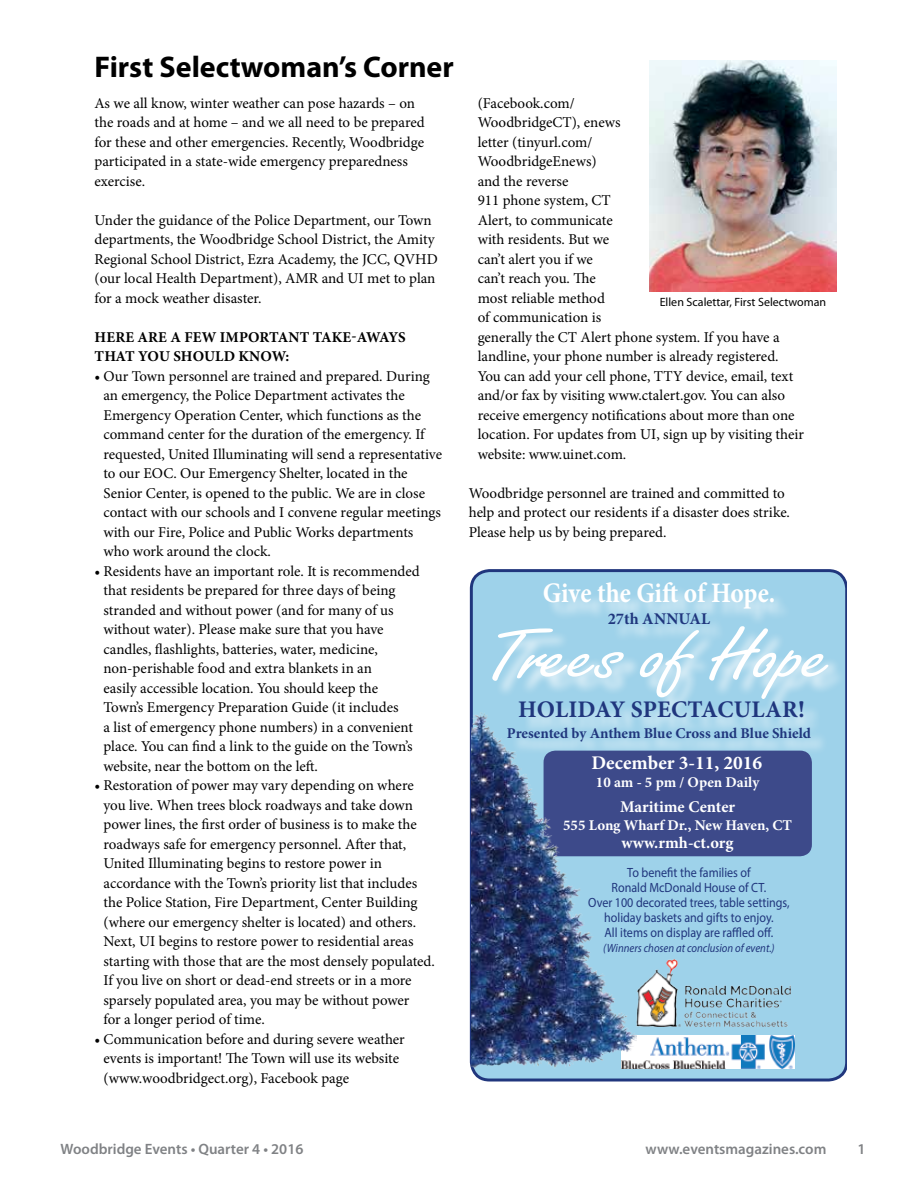
<style>
.page{position:relative;width:918px;height:1188px;background:#fff}
.page>*{position:absolute;margin:0;border:0;box-sizing:border-box;transform-origin:0 0}
.t1{font:75.9px "Freestyle Script";color:#fff;scale:1.3 1}
.t2{font:700 30px "Myriad Pro";color:#000}
.t3{font:700 28.35px "Minion Pro";letter-spacing:-.005em;color:#fff;scale:.9 1}
.t4{font:700 23.85px "Minion Pro";letter-spacing:.005em;color:#20367d}
.t5{font:700 19.35px "Minion Pro";color:#fff}
.t6{font:700 16.35px "Minion Pro";color:#fff}
.t7{font:700 16.35px "Minion Pro";letter-spacing:.005em;color:#20367d}
.t8{font:15px/19.5px "Minion Pro";color:#000}
.t9{font:600 15px "Myriad Pro";color:#808285}
.t10{font:700 15px/19.5px "Minion Pro";letter-spacing:.01em;color:#000}
.t11{font:700 14.85px "Minion Pro";color:#fff}
.t12{font:700 14.85px "Minion Pro";letter-spacing:-.005em;color:#20367d}
.t13{font:13.35px/14.9px "Myriad Pro";color:#20367d;text-align:center;scale:.9 1}
.t14{font:12px "Myriad Pro";color:#000}
.t15{font:italic 11.85px "Myriad Pro";color:#20367d;scale:.9 1}
</style>
<div class="page">
<img style="left:649px;top:60px;width:188px;height:232px">
<svg style="left:470px;top:569px;width:377px;height:513px;background:#95c6e1"></svg>
<div style="left:496px;top:585px;width:351px;height:174px;background:#fff;opacity:.75"></div>
<div style="left:544px;top:751px;width:268px;height:105px;background:#3d4a8a;border-radius:12px"></div>
<img style="left:636px;top:959px;width:155px;height:68px">
<img style="left:636px;top:1035px;width:158px;height:33px">
<img style="left:471px;top:712px;width:165px;height:356px">
<h2 class="t2" style="left:94px;top:47px;width:361px">First Selectwoman’s Corner</h2>
<p class="t8" style="left:94px;top:93px;width:332px">As we all know, winter weather can pose hazards – on the roads and at home – and we all need to be prepared for these and other emergencies. Recently, Woodbridge participated in a state-wide emergency preparedness exercise.</p>
<p class="t8" style="left:94px;top:210px;width:345px">Under the guidance of the Police Department, our Town departments, the Woodbridge School District, the Amity Regional School District, Ezra Academy, the JCC, QVHD (our local Health Department), AMR and UI met to plan for a mock weather disaster.</p>
<p class="t10" style="left:95px;top:327px;width:313px">HERE ARE A FEW IMPORTANT TAKE-AWAYS<br>THAT YOU SHOULD KNOW:</p>
<p class="t8" style="left:103px;top:366px;width:340px;text-indent:-9px">• Our Town personnel are trained and prepared. During an emergency, the Police Department activates the Emergency Operation Center, which functions as the command center for the duration of the emergency. If requested, United Illuminating will send a representative to our EOC. Our Emergency Shelter, located in the Senior Center, is opened to the public. We are in close contact with our schools and I convene regular meetings with our Fire, Police and Public Works departments who work around the clock.</p>
<p class="t8" style="left:103px;top:561px;width:318px;text-indent:-9px">• Residents have an important role. It is recommended that residents be prepared for three days of being stranded and without power (and for many of us without water). Please make sure that you have candles, flashlights, batteries, water, medicine, non-perishable food and extra blankets in an<br>easily accessible location. You should keep the Town’s Emergency Preparation Guide (it includes<br>a list of emergency phone numbers) in a convenient place. You can find a link to the guide on the Town’s website, near the bottom on the left.</p>
<p class="t8" style="left:103px;top:776px;width:333px;text-indent:-9px">• Restoration of power may vary depending on where you live. When trees block roadways and take down power lines, the first order of business is to make the roadways safe for emergency personnel. After that, United Illuminating begins to restore power in accordance with the Town’s priority list that includes the Police Station, Fire Department, Center Building (where our emergency shelter is located) and others.<br>Next, UI begins to restore power to residential areas starting with those that are the most densely populated.<br>If you live on short or dead-end streets or in a more sparsely populated area, you may be without power<br>for a longer period of time.</p>
<p class="t8" style="left:103px;top:1029px;width:303px;text-indent:-9px">• Communication before and during severe weather events is important! The Town will use its website (www.woodbridgect.org), Facebook page</p>
<p class="t8" style="left:478px;top:93px;width:328px">(Facebook.com/<br>WoodbridgeCT), enews<br>letter (tinyurl.com/<br>WoodbridgeEnews)<br>and the reverse<br>911 phone system, CT<br>Alert, to communicate<br>with residents. But we<br>can’t alert you if we<br>can’t reach you. The<br>most reliable method<br>of communication is<br>generally the CT Alert phone system. If you have a landline, your phone number is already registered.<br>You can add your cell phone, TTY device, email, text and/or fax by visiting www.ctalert.gov. You can also receive emergency notifications about more than one location. For updates from UI, sign up by visiting their website: www.uinet.com.</p>
<p class="t8" style="left:469px;top:483px;width:323px">Woodbridge personnel are trained and committed to help and protect our residents if a disaster does strike.<br>Please help us by being prepared.</p>
<p class="t14" style="left:660px;top:295px;width:168px">Ellen Scalettar, First Selectwoman</p>
<h3 class="t3" style="left:543px;top:573px;width:260px">Give the Gift of Hope.</h3>
<p class="t7" style="left:608px;top:608px;width:104px">27th ANNUAL</p>
<h1 class="t1" style="left:485px;top:615px;width:268px">Trees of Hope</h1>
<h3 class="t4" style="left:518px;top:692px;width:288px">HOLIDAY SPECTACULAR!</h3>
<p class="t12" style="left:507px;top:722px;width:306px">Presented by Anthem Blue Cross and Blue Shield</p>
<p class="t5" style="left:591px;top:749px;width:172px">December 3-11, 2016</p>
<p class="t11" style="left:596px;top:772px;width:165px">10 am - 5 pm / Open Daily</p>
<p class="t6" style="left:620px;top:796px;width:116px">Maritime Center</p>
<p class="t11" style="left:563px;top:815px;width:230px">555 Long Wharf Dr., New Haven, CT</p>
<p class="t6" style="left:622px;top:831px;width:113px">www.rmh-ct.org</p>
<p class="t13" style="left:588px;top:865px;width:225px">To benefit the families of<br>Ronald McDonald House of CT.<br>Over 100 decorated trees, table settings, holiday baskets and gifts to enjoy.<br>All items on display are raffled off.</p>
<p class="t15" style="left:603px;top:940px;width:192px">(Winners chosen at conclusion of event.)</p>
<p class="t9" style="left:61px;top:1140px;width:244px">Woodbridge Events • Quarter 4 • 2016</p>
<p class="t9" style="left:646px;top:1140px;width:182px">www.eventsmagazines.com</p>
<p class="t9" style="left:857px;top:1140px;width:10px">1</p>
</div>
